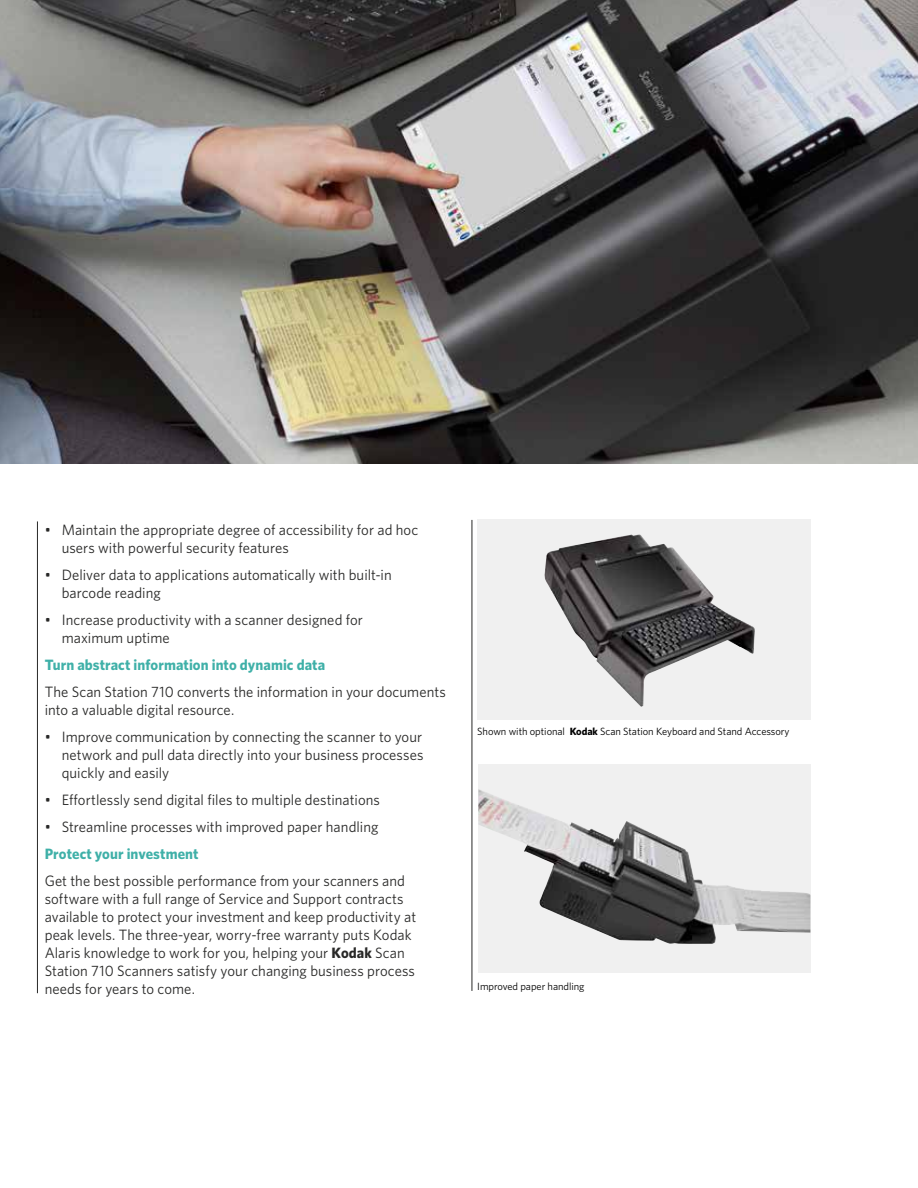
<style>
.page{position:relative;width:918px;height:1188px;background:#fff}
.page>*{position:absolute;margin:0;border:0;box-sizing:border-box;transform-origin:0 0}
.t1{font:15px/18px "Whitney";letter-spacing:.005em;color:#282827}
.t2{font:700 15px "Whitney";letter-spacing:.005em;color:#3fb0a8}
.t3{font:10.5px "Whitney";letter-spacing:-.005em;color:#000}
.s1{font-weight:700}
</style>
<div class="page">
<hr style="left:37px;top:521px;width:1px;height:472px;background:#282827">
<hr style="left:472px;top:520px;width:1px;height:471px;background:#282827">
<div style="left:478px;top:764px;width:332px;height:208px;background:#f0f0f0"></div>
<img style="left:478px;top:789px;width:332px;height:155px">
<img style="left:0;top:0;width:918px;height:463px">
<svg style="left:477px;top:520px;width:333px;height:200px;fill:#f0f0f0"></svg>
<img style="left:544px;top:534px;width:95px;height:163px">
<p class="t1" style="left:62px;top:520px;width:358px;text-indent:-17px">• Maintain the appropriate degree of accessibility for ad hoc users with powerful security features</p>
<p class="t1" style="left:62px;top:565px;width:332px;text-indent:-17px">• Deliver data to applications automatically with built-in barcode reading</p>
<p class="t1" style="left:62px;top:610px;width:303px;text-indent:-17px">• Increase productivity with a scanner designed for maximum uptime</p>
<p class="t2" style="left:45px;top:654px;width:282px">Turn abstract information into dynamic data</p>
<p class="t1" style="left:45px;top:682px;width:403px">The Scan Station 710 converts the information in your documents into a valuable digital resource.</p>
<p class="t1" style="left:62px;top:727px;width:363px;text-align:justify;text-indent:-17px">• Improve communication by connecting the scanner to your network and pull data directly into your business processes quickly and easily</p>
<p class="t1" style="left:45px;top:790px;width:337px">• Effortlessly send digital files to multiple destinations</p>
<p class="t1" style="left:45px;top:817px;width:335px">• Streamline processes with improved paper handling</p>
<p class="t2" style="left:45px;top:843px;width:155px">Protect your investment</p>
<p class="t1" style="left:45px;top:871px;width:373px">Get the best possible performance from your scanners and software with a full range of Service and Support contracts available to protect your investment and keep productivity at peak levels. The three-year, worry-free warranty puts Kodak Alaris knowledge to work for you, helping your <span class="s1">Kodak</span> Scan Station 710 Scanners satisfy your changing business process needs for years to come.</p>
<p class="t3" style="left:477px;top:724px;width:314px">Shown with optional <span class="s1">Kodak</span> Scan Station Keyboard and Stand Accessory</p>
<p class="t3" style="left:477px;top:979px;width:109px">Improved paper handling</p>
</div>
